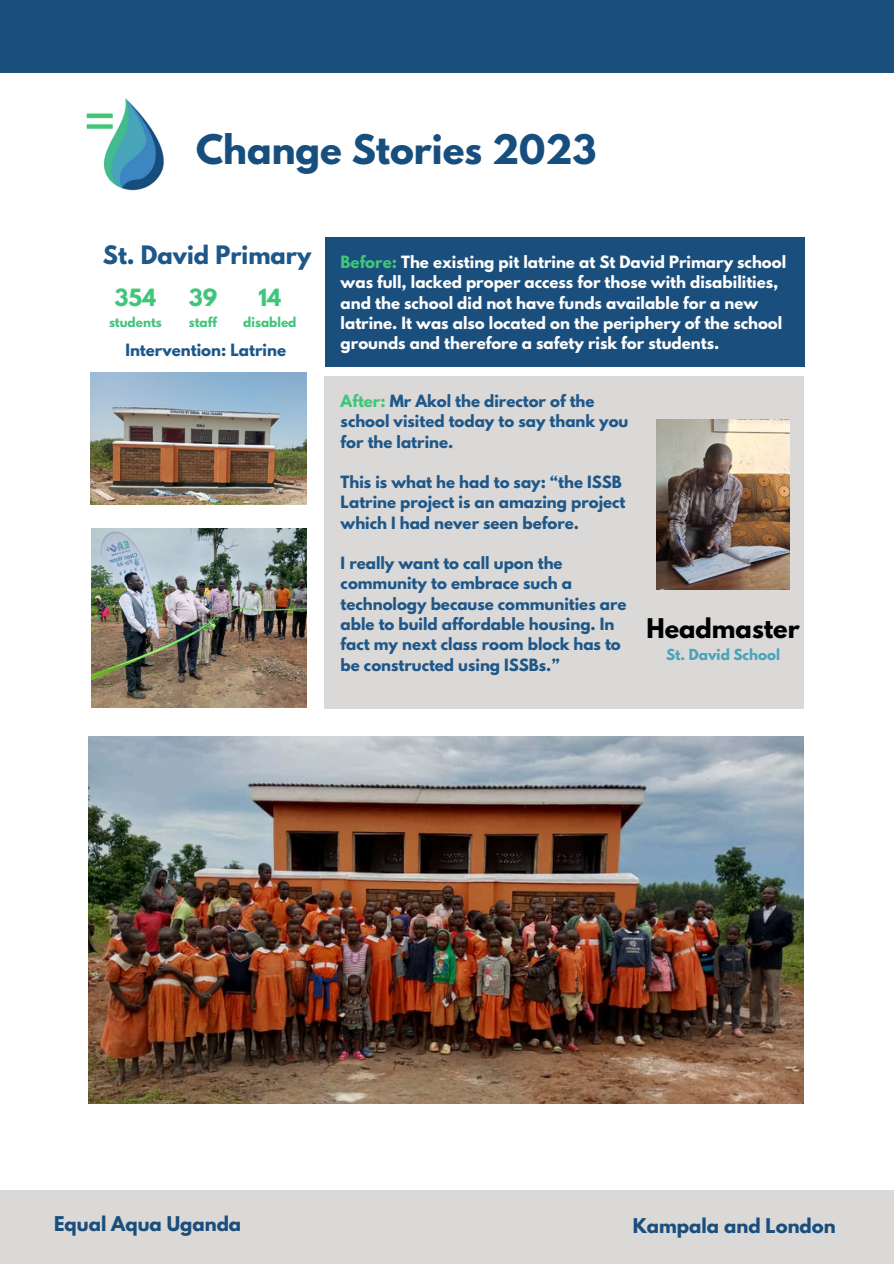
<style>
.page{position:relative;width:894px;height:1264px;background:#fff}
.page>*{position:absolute;margin:0;border:0;box-sizing:border-box;transform-origin:0 0}
.t1{font:700 36px "League Spartan";color:#164e7e}
.t2{font:700 24px "League Spartan";color:#000}
.t3{font:700 22.5px "League Spartan";color:#1e5789}
.t4{font:700 21px "League Spartan";color:#40c679}
.t5{font:700 18px "League Spartan";color:#1a4e7c}
.t6{font:700 15px/20.2px "League Spartan";color:#1e5789}
.t7{font:700 15px/20.2px "League Spartan";color:#fdfdfd}
.t8{font:700 13.5px "League Spartan";color:#49a3bd}
.t9{font:700 12px "League Spartan";color:#40c679}
.s1{color:#40c679}
</style>
<div class="page">
<div style="left:0;top:1190px;width:893px;height:73px;background:#dad9d8"></div>
<div style="left:0;top:0;width:893px;height:72px;background:#1a4e7c"></div>
<img style="left:86px;top:98px;width:78px;height:93px">
<div style="left:325px;top:237px;width:479px;height:130px;background:#1a4e7c"></div>
<div style="left:324px;top:376px;width:479px;height:332px;background:#dad9d8"></div>
<img style="left:656px;top:419px;width:133px;height:170px">
<img style="left:91px;top:529px;width:215px;height:179px">
<img style="left:89px;top:736px;width:714px;height:367px">
<img style="left:90px;top:372px;width:216px;height:132px">
<h2 class="t1" style="left:196px;top:132px;width:401px">Change Stories 2023</h2>
<h4 class="t3" style="left:103px;top:244px;width:210px">St. David Primary</h4>
<p class="t4" style="left:115px;top:287px;width:43px">354</p>
<p class="t9" style="left:109px;top:316px;width:54px">students</p>
<h4 class="t4" style="left:189px;top:287px;width:30px">39</h4>
<h4 class="t9" style="left:189px;top:316px;width:29px">staff</h4>
<h4 class="t4" style="left:258px;top:287px;width:24px">14</h4>
<p class="t9" style="left:243px;top:316px;width:55px">disabled</p>
<h4 class="t6" style="left:125px;top:341px;width:162px">Intervention: Latrine</h4>
<p class="t7" style="left:340px;top:254px;width:447px"><span class="s1">Before:</span> The existing pit latrine at St David Primary school was full, lacked proper access for those with disabilities, and the school did not have funds available for a new latrine. It was also located on the periphery of the school grounds and therefore a safety risk for students.</p>
<p class="t6" style="left:340px;top:393px;width:289px"><span class="s1">After:</span> Mr Akol the director of the school visited today to say thank you for the latrine.</p>
<p class="t6" style="left:340px;top:474px;width:286px">This is what he had to say: “the ISSB<br>Latrine project is an amazing project which I had never seen before.</p>
<p class="t6" style="left:340px;top:555px;width:287px">I really want to call upon the community to embrace such a technology because communities are able to build affordable housing. In fact my next class room block has to be constructed using ISSBs.”</p>
<h4 class="t2" style="left:646px;top:616px;width:155px">Headmaster</h4>
<h4 class="t8" style="left:665px;top:648px;width:115px">St. David School</h4>
<p class="t5" style="left:54px;top:1214px;width:188px">Equal Aqua Uganda</p>
<p class="t5" style="left:632px;top:1216px;width:204px">Kampala and London</p>
</div>
